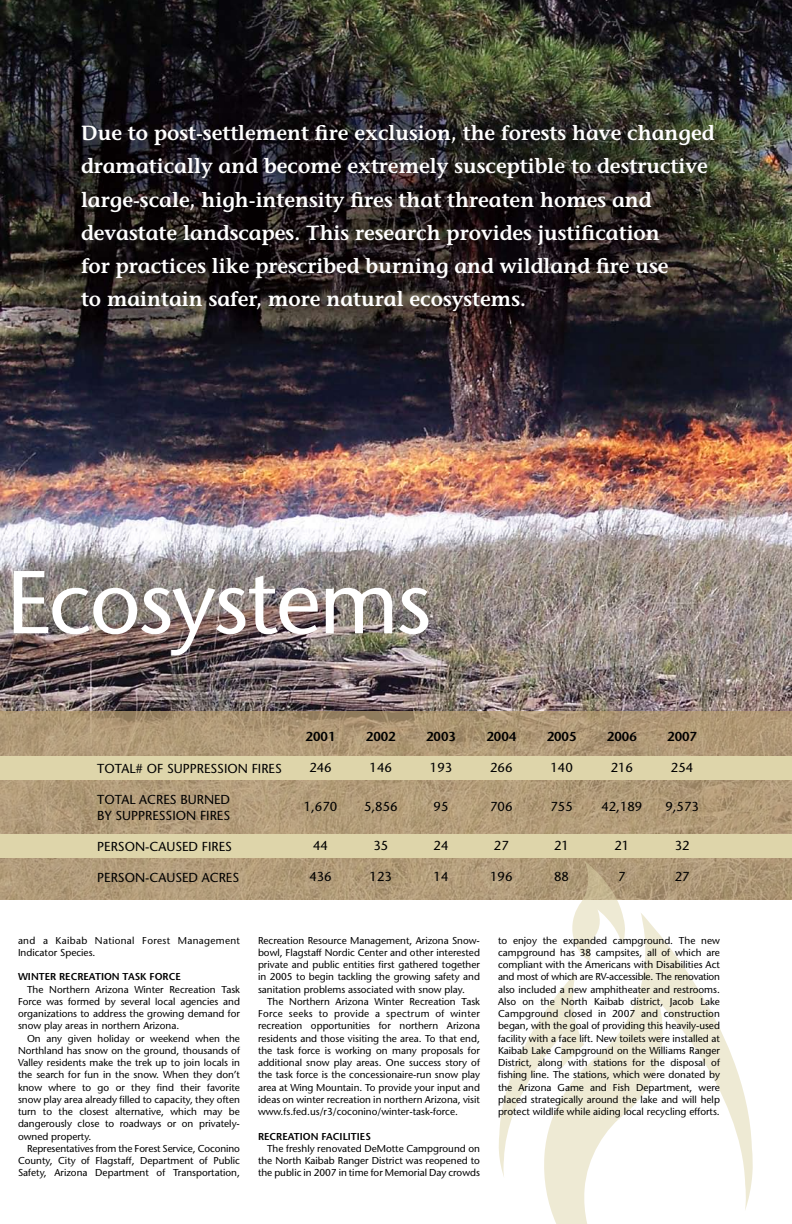
<style>
.page{position:relative;width:792px;height:1224px;background:#fff}
.page>*{position:absolute;margin:0;border:0;box-sizing:border-box;transform-origin:0 0}
.t1{font:89px "Stone Sans";letter-spacing:-.02em;color:#fff}
.t2{font:600 20.5px/33.3px "Stone Informal";color:#fff}
.t3{font:13px "Stone Sans";color:#000}
.t4{font:600 13px "Stone Sans";color:#000}
.t5{font:10px/12.3px "Stone Sans";color:#000;text-align:justify}
.t6{font:10px/12.2px "Stone Sans";letter-spacing:.03em;color:#000}
.t7{font:600 10px "Stone Sans";color:#000}
</style>
<div class="page">
<img style="left:0;top:0;width:792px;height:711px">
<svg style="left:0;top:711px;width:792px;height:189px;background:#b09a78"></svg>
<div style="left:0;top:756px;width:792px;height:24px;background:#ded5aa"></div>
<div style="left:0;top:834px;width:792px;height:24px;background:#ded5aa"></div>
<svg style="left:499px;top:1015px;width:44px;height:162px"></svg>
<svg style="left:543px;top:913px;width:210px;height:311px"></svg>
<svg style="left:571px;top:861px;width:54px;height:101px"></svg>
<p class="t2" style="left:81px;top:116px;width:635px">Due to post-settlement fire exclusion, the forests have changed dramatically and become extremely susceptible to destructive large-scale, high-intensity fires that threaten homes and devastate landscapes. This research provides justification<br>for practices like prescribed burning and wildland fire use<br>to maintain safer, more natural ecosystems.</p>
<h1 class="t1" style="left:6px;top:549px;width:427px">Ecosystems</h1>
<h3 class="t3" style="left:97px;top:761px;width:16px">Total</h3>
<h3 class="t3" style="left:136px;top:761px;width:63px"># of suPpression</h3>
<h3 class="t3" style="left:252px;top:761px;width:7px">fires</h3>
<h3 class="t3" style="left:97px;top:792px;width:9px">total</h3>
<h3 class="t3" style="left:139px;top:792px;width:9px">acres</h3>
<h3 class="t3" style="left:180px;top:792px;width:10px">burned</h3>
<h3 class="t3" style="left:97px;top:808px;width:49px">by su Ppression</h3>
<h3 class="t3" style="left:200px;top:808px;width:7px">fires</h3>
<h3 class="t3" style="left:97px;top:839px;width:9px">person</h3>
<h3 class="t3" style="left:145px;top:839px;width:14px">-caused</h3>
<h3 class="t3" style="left:202px;top:839px;width:7px">fires</h3>
<h3 class="t3" style="left:97px;top:870px;width:9px">person</h3>
<h3 class="t3" style="left:145px;top:870px;width:14px">-caused</h3>
<h3 class="t3" style="left:202px;top:870px;width:9px">acres</h3>
<h3 class="t4" style="left:306px;top:729px;width:31px">2001</h3>
<h3 class="t3" style="left:309px;top:760px;width:24px">246</h3>
<h3 class="t3" style="left:304px;top:799px;width:35px">1,670</h3>
<h3 class="t3" style="left:313px;top:838px;width:16px">44</h3>
<h3 class="t3" style="left:309px;top:869px;width:24px">436</h3>
<h3 class="t4" style="left:366px;top:729px;width:31px">2002</h3>
<h3 class="t3" style="left:370px;top:760px;width:24px">146</h3>
<h3 class="t3" style="left:364px;top:799px;width:35px">5,856</h3>
<h3 class="t3" style="left:373px;top:838px;width:16px">35</h3>
<h3 class="t3" style="left:370px;top:869px;width:24px">123</h3>
<h3 class="t4" style="left:426px;top:729px;width:31px">2003</h3>
<h3 class="t3" style="left:430px;top:760px;width:24px">193</h3>
<h3 class="t3" style="left:434px;top:799px;width:16px">95</h3>
<h3 class="t3" style="left:434px;top:838px;width:16px">24</h3>
<h3 class="t3" style="left:434px;top:869px;width:16px">14</h3>
<h3 class="t4" style="left:486px;top:729px;width:31px">2004</h3>
<h3 class="t3" style="left:490px;top:760px;width:24px">266</h3>
<h3 class="t3" style="left:490px;top:799px;width:24px">706</h3>
<h3 class="t3" style="left:494px;top:838px;width:16px">27</h3>
<h3 class="t3" style="left:490px;top:869px;width:24px">196</h3>
<h3 class="t4" style="left:547px;top:729px;width:31px">2005</h3>
<h3 class="t3" style="left:550px;top:760px;width:24px">140</h3>
<h3 class="t3" style="left:550px;top:799px;width:24px">755</h3>
<h3 class="t3" style="left:554px;top:838px;width:16px">21</h3>
<h3 class="t3" style="left:554px;top:869px;width:16px">88</h3>
<h3 class="t4" style="left:607px;top:729px;width:31px">2006</h3>
<h3 class="t3" style="left:611px;top:760px;width:24px">216</h3>
<h3 class="t3" style="left:601px;top:799px;width:43px">42,189</h3>
<h3 class="t3" style="left:614px;top:838px;width:16px">21</h3>
<h3 class="t3" style="left:618px;top:869px;width:9px">7</h3>
<h3 class="t4" style="left:667px;top:729px;width:31px">2007</h3>
<h3 class="t3" style="left:671px;top:760px;width:24px">254</h3>
<h3 class="t3" style="left:665px;top:799px;width:35px">9,573</h3>
<h3 class="t3" style="left:675px;top:838px;width:16px">32</h3>
<h3 class="t3" style="left:675px;top:869px;width:16px">27</h3>
<p class="t6" style="left:18px;top:934px;width:223px">and a Kaibab National Forest Management<br>Indicator Species.</p>
<p class="t7" style="left:18px;top:971px;width:164px">WINTER RECREATION TASK FORCE</p>
<p class="t5" style="left:18px;top:983px;width:224px;text-indent:9px">The Northern Arizona Winter Recreation Task Force was formed by several local agencies and organizations to address the growing demand for snow play areas in northern Arizona.</p>
<p class="t5" style="left:18px;top:1032px;width:224px;text-indent:9px">On any given holiday or weekend when the Northland has snow on the ground, thousands of Valley residents make the trek up to join locals in the search for fun in the snow. When they don’t know where to go or they find their favorite snow play area already filled to capacity, they often turn to the closest alternative, which may be dangerously close to roadways or on privately&shy;owned property.</p>
<p class="t5" style="left:18px;top:1142px;width:223px;text-indent:9px">Representatives from the Forest Service, Coconino County, City of Flagstaff, Department of Public Safety, Arizona Department of Transportation,</p>
<p class="t5" style="left:258px;top:934px;width:224px">Recreation Resource Management, Arizona Snow&shy;bowl, Flagstaff Nordic Center and other interested private and public entities first gathered together in 2005 to begin tackling the growing safety and sanitation problems associated with snow play.</p>
<p class="t5" style="left:258px;top:995px;width:224px;text-indent:9px">The Northern Arizona Winter Recreation Task Force seeks to provide a spectrum of winter recreation opportunities for northern Arizona residents and those visiting the area. To that end, the task force is working on many proposals for additional snow play areas. One success story of the task force is the concessionaire-run snow play area at Wing Mountain. To provide your input and ideas on winter recreation in northern Arizona, visit www.fs.fed.us/r3/coconino/winter-task-force.</p>
<p class="t7" style="left:258px;top:1130px;width:114px">RECREATION FACILITIES</p>
<p class="t5" style="left:258px;top:1142px;width:224px;text-indent:9px">The freshly renovated DeMotte Campground on the North Kaibab Ranger District was reopened to the public in 2007 in time for Memorial Day crowds</p>
<p class="t5" style="left:498px;top:934px;width:224px">to enjoy the expanded campground. The new campground has 38 campsites, all of which are compliant with the Americans with Disabilities Act and most of which are RV-accessible. The renovation also included a new amphitheater and restrooms.<br>Also on the North Kaibab district, Jacob Lake Campground closed in 2007 and construction began, with the goal of providing this heavily-used facility with a face lift. New toilets were installed at Kaibab Lake Campground on the Williams Ranger District, along with stations for the disposal of fishing line. The stations, which were donated by the Arizona Game and Fish Department, were placed strategically around the lake and will help protect wildlife while aiding local recycling efforts.</p>
</div>
